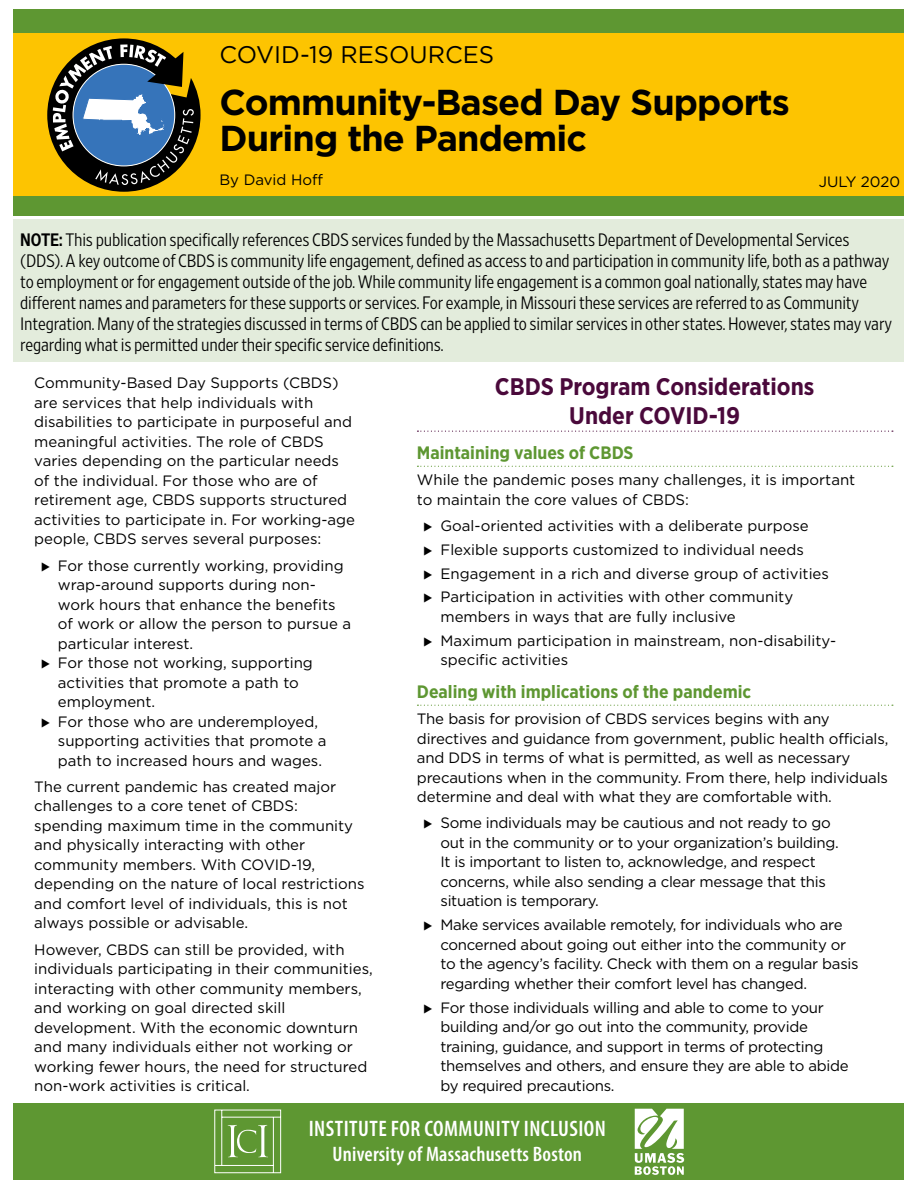
<style>
.page{position:relative;width:918px;height:1188px;background:#fff}
.page>*{position:absolute;margin:0;border:0;box-sizing:border-box;transform-origin:0 0}
.t1{font:700 36px/36px "Gotham HTF";letter-spacing:-.025em;color:#000}
.t2{font:700 24px "Gotham Narrow";color:#4a093b}
.t3{font:24px "Gotham HTF";color:#000}
.t4{font:600 condensed 22.5px "Myriad Pro";letter-spacing:.02em;color:#fff}
.t5{font:600 condensed 21px "Myriad Pro";letter-spacing:.01em;color:#fff}
.t6{font:300 18px/21px "Retina Narrow";letter-spacing:-.01em;color:#000}
.t7{font:700 18px "Gotham Narrow";color:#5e9732}
.t8{font:15px/19.5px "Gotham HTF";color:#000}
.t9{font:15px/19.5px "Gotham HTF";letter-spacing:-.02em;color:#000}
.s1{font-family:"Retina Narrow Med";font-weight:400}
</style>
<div class="page">
<div style="left:14px;top:219px;width:890px;height:143px;background:#e3ecdc"></div>
<svg style="left:417px;top:431px;width:476px;height:1px"></svg>
<svg style="left:417px;top:466px;width:476px;height:1px"></svg>
<svg style="left:417px;top:705px;width:476px;height:1px"></svg>
<div style="left:14px;top:15px;width:890px;height:182px;background:#fdc401"></div>
<div style="left:14px;top:10px;width:890px;height:23px;background:#5e9732"></div>
<div style="left:14px;top:197px;width:890px;height:19px;background:#5e9732"></div>
<svg style="left:47px;top:38px;width:154px;height:154px"></svg>
<div style="left:14px;top:1103px;width:890px;height:77px;background:#5e9732"></div>
<svg style="left:214px;top:1110px;width:67px;height:63px"></svg>
<svg style="left:635px;top:1109px;width:49px;height:66px"></svg>
<h1 class="t3" style="left:220px;top:42px;width:276px">COVID-19 RESOURCES</h1>
<h1 class="t1" style="left:220px;top:84px;width:572px">Community-Based Day Supports<br>During the Pandemic</h1>
<p class="t8" style="left:220px;top:169px;width:105px">By David Hoff</p>
<p class="t8" style="left:819px;top:171px;width:83px">JULY 2020</p>
<p class="t6" style="left:20px;top:228px;width:873px"><span class="s1">NOTE:</span> This publication specifically references CBDS services funded by the Massachusetts Department of Developmental Services (DDS). A key outcome of CBDS is community life engagement, defined as access to and participation in community life, both as a pathway to employment or for engagement outside of the job. While community life engagement is a common goal nationally, states may have different names and parameters for these supports or services. For example, in Missouri these services are referred to as Community Integration. Many of the strategies discussed in terms of CBDS can be applied to similar services in other states. However, states may vary regarding what is permitted under their specific service definitions.</p>
<p class="t8" style="left:34px;top:373px;width:306px">Community-Based Day Supports (CBDS)</p>
<h2 class="t2" style="left:495px;top:371px;width:321px">CBDS Program Considerations</h2>
<p class="t8" style="left:34px;top:393px;width:319px">are services that help individuals with disabilities to participate in purposeful and</p>
<h2 class="t2" style="left:569px;top:400px;width:172px">Under COVID-19</h2>
<p class="t8" style="left:34px;top:432px;width:322px">meaningful activities. The role of CBDS varies depending on the particular needs of the individual. For those who are of retirement age, CBDS supports structured activities to participate in. For working-age people, CBDS serves several purposes:</p>
<p class="t8" style="left:58px;top:555px;width:295px">For those currently working, providing wrap-around supports during non&shy;work hours that enhance the benefits of work or allow the person to pursue a particular interest.</p>
<p class="t8" style="left:58px;top:653px;width:256px">For those not working, supporting activities that promote a path to employment.</p>
<p class="t8" style="left:58px;top:711px;width:270px">For those who are underemployed, supporting activities that promote a path to increased hours and wages.</p>
<p class="t8" style="left:34px;top:777px;width:332px">The current pandemic has created major challenges to a core tenet of CBDS: spending maximum time in the community and physically interacting with other community members. With COVID-19, depending on the nature of local restrictions and comfort level of individuals, this is not always possible or advisable.</p>
<p class="t8" style="left:34px;top:939px;width:340px">However, CBDS can still be provided, with individuals participating in their communities, interacting with other community members, and working on goal directed skill development. With the economic downturn and many individuals either not working or working fewer hours, the need for structured non-work activities is critical.</p>
<h3 class="t7" style="left:417px;top:441px;width:218px">Maintaining values of CBDS</h3>
<p class="t8" style="left:417px;top:470px;width:440px">While the pandemic poses many challenges, it is important to maintain the core values of CBDS:</p>
<p class="t8" style="left:441px;top:516px;width:370px">Goal-oriented activities with a deliberate purpose</p>
<p class="t8" style="left:441px;top:539px;width:365px">Flexible supports customized to individual needs</p>
<p class="t8" style="left:441px;top:563px;width:390px">Engagement in a rich and diverse group of activities</p>
<p class="t8" style="left:441px;top:587px;width:354px">Participation in activities with other community members in ways that are fully inclusive</p>
<p class="t8" style="left:441px;top:630px;width:397px">Maximum participation in mainstream, non-disability&shy;specific activities</p>
<h3 class="t7" style="left:417px;top:680px;width:336px">Dealing with implications of the pandemic</h3>
<p class="t8" style="left:417px;top:709px;width:473px">The basis for provision of CBDS services begins with any directives and guidance from government, public health officials, and DDS in terms of what is permitted, as well as necessary precautions when in the community. From there, help individuals determine and deal with what they are comfortable with.</p>
<p class="t9" style="left:441px;top:813px;width:400px">Some individuals may be cautious and not ready to go out in the community or to your organization’s building.<br>It is important to listen to, acknowledge, and respect concerns, while also sending a clear message that this situation is temporary.</p>
<p class="t9" style="left:441px;top:915px;width:420px">Make services available remotely, for individuals who are concerned about going out either into the community or to the agency’s facility. Check with them on a regular basis regarding whether their comfort level has changed.</p>
<p class="t9" style="left:441px;top:997px;width:410px">For those individuals willing and able to come to your building and/or go out into the community, provide training, guidance, and support in terms of protecting themselves and others, and ensure they are able to abide by required precautions.</p>
<p class="t4" style="left:309px;top:1116px;width:299px">INSTITUTE FOR COMMUNITY INCLUSION</p>
<p class="t5" style="left:333px;top:1143px;width:251px">University of Massachusetts Boston</p>
</div>
